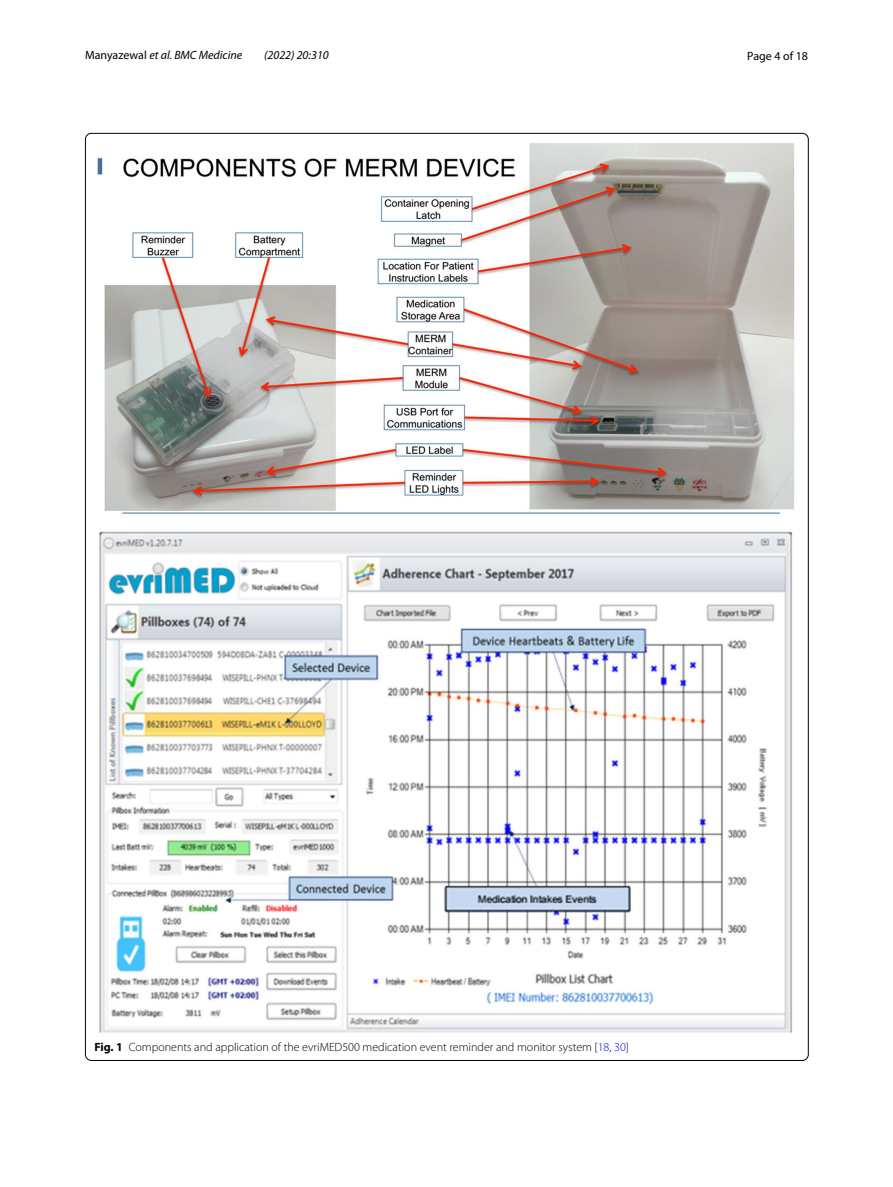
<style>
.page{position:relative;width:893px;height:1187px;background:#fff}
.page>*{position:absolute;margin:0;border:0;box-sizing:border-box;transform-origin:0 0}
.t1{font:300 12px "Myriad Pro";color:#000}
.t2{font:italic 12px "Myriad Pro";color:#000}
.t3{font:12px "Myriad Pro";color:#000}
.s1{font-style:normal}
.s2{font-weight:700}
.s3{color:#00f}
</style>
<div class="page">
<img style="left:98px;top:143px;width:697px;height:890px">
<p class="t2" style="left:85px;top:48px;width:159px"><span class="s1">Manyazewal</span> et al. BMC Medicine</p>
<p class="t2" style="left:264px;top:48px;width:66px">(2022) 20:310</p>
<p class="t3" style="left:747px;top:48px;width:62px">Page 4 of 18</p>
<p class="t1" style="left:94px;top:1040px;width:536px"><span class="s2">Fig. 1</span> Components and application of the evriMED500 medication event reminder and monitor system [<span class="s3">18</span>, <span class="s3">30</span>]</p>
</div>
